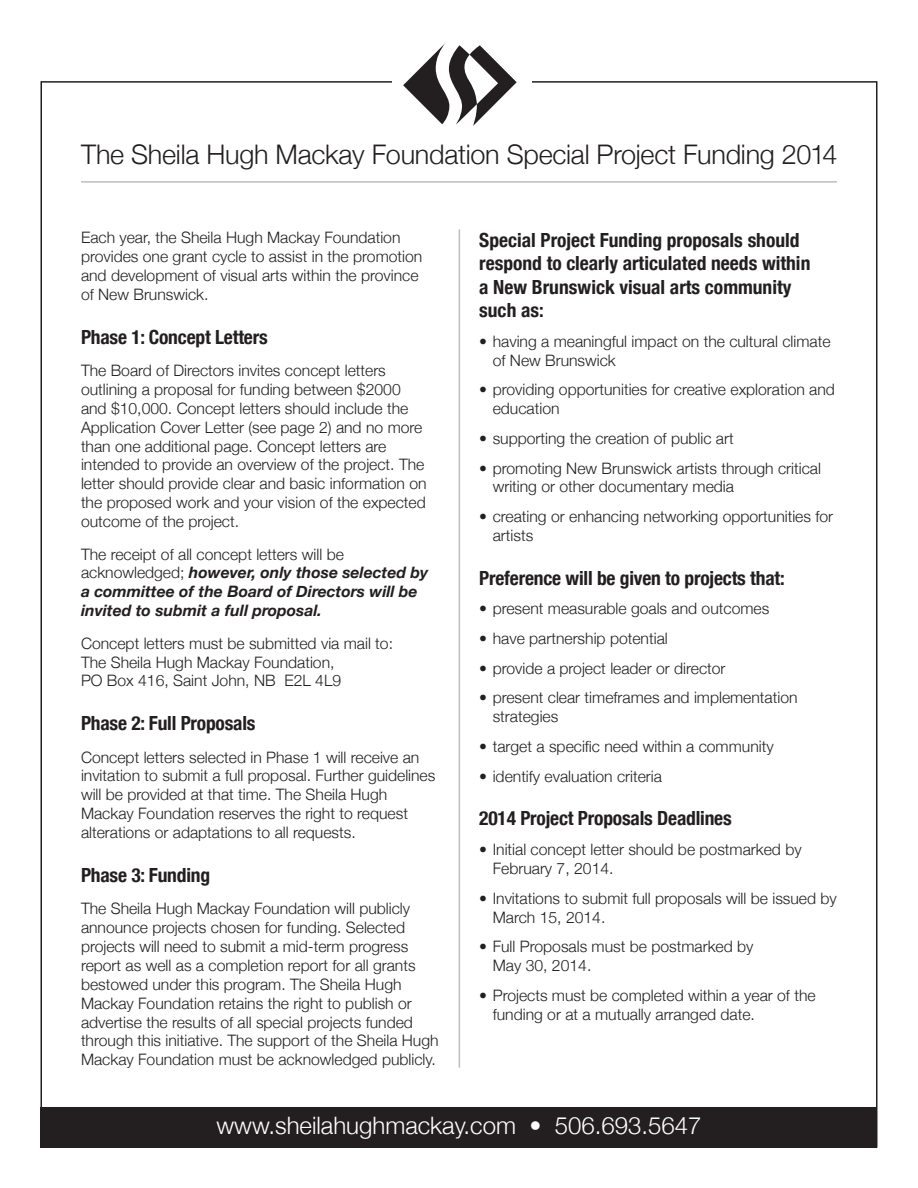
<style>
.page{position:relative;width:918px;height:1188px;background:#fff}
.page>*{position:absolute;margin:0;border:0;box-sizing:border-box;transform-origin:0 0}
.symposium_flyer_head{font:300 27px "Helvetica Neue";letter-spacing:-.01em;color:#231f20}
.symposium_flyer_head-2{font:300 24px "Helvetica Neue";color:#fff}
.Special_Projects_sub{font:700 condensed 19.5px/23.4px "Helvetica Neue";letter-spacing:-.01em;color:#231f20}
.Special_Projects_fly{font:300 15.75px/18.9px "Helvetica Neue";color:#231f20}
.SHMF_bullet{font:300 15.75px/18.9px "Helvetica Neue";color:#231f20}
.Special_Projects_fly-2{font:italic 700 15.75px/18.9px "Helvetica Neue";color:#231f20}
.s1{font-weight:300;font-style:normal}
</style>
<div class="page">
<hr style="left:81px;top:181px;width:756px;height:2px;background:#bcbdc0">
<svg style="left:403px;top:43px;width:114px;height:83px"></svg>
<div style="left:40px;top:1107px;width:838px;height:41px;background:#231f20"></div>
<hr style="left:459px;top:230px;width:1px;height:838px;background:#bcbdc0">
<p class="symposium_flyer_head" style="left:81px;top:138px;width:758px">The Sheila Hugh Mackay Foundation Special Project Funding 2014</p>
<p class="Special_Projects_fly" style="left:81px;top:228px;width:343px">Each year, the Sheila Hugh Mackay Foundation provides one grant cycle to assist in the promotion and development of visual arts within the province of New Brunswick.</p>
<p class="Special_Projects_sub" style="left:81px;top:325px;width:188px">Phase 1: Concept Letters</p>
<p class="Special_Projects_fly" style="left:81px;top:361px;width:347px">The Board of Directors invites concept letters outlining a proposal for funding between $2000 and $10,000. Concept letters should include the Application Cover Letter (see page 2) and no more than one additional page. Concept letters are intended to provide an overview of the project. The letter should provide clear and basic information on the proposed work and your vision of the expected outcome of the project.</p>
<p class="Special_Projects_fly-2" style="left:81px;top:544px;width:349px"><span class="s1">The receipt of all concept letters will be acknowledged;</span> however, only those selected by a committee of the Board of Directors will be invited to submit a full proposal.</p>
<p class="Special_Projects_fly" style="left:81px;top:633px;width:314px">Concept letters must be submitted via mail to:<br>The Sheila Hugh Mackay Foundation,<br>PO Box 416, Saint John, NB E2L 4L9</p>
<p class="Special_Projects_sub" style="left:81px;top:711px;width:176px">Phase 2: Full Proposals</p>
<p class="Special_Projects_fly" style="left:81px;top:747px;width:356px">Concept letters selected in Phase 1 will receive an invitation to submit a full proposal. Further guidelines will be provided at that time. The Sheila Hugh Mackay Foundation reserves the right to request alterations or adaptations to all requests.</p>
<p class="Special_Projects_sub" style="left:81px;top:863px;width:131px">Phase 3: Funding</p>
<p class="Special_Projects_fly" style="left:81px;top:899px;width:359px">The Sheila Hugh Mackay Foundation will publicly announce projects chosen for funding. Selected projects will need to submit a mid-term progress report as well as a completion report for all grants bestowed under this program. The Sheila Hugh Mackay Foundation retains the right to publish or advertise the results of all special projects funded through this initiative. The support of the Sheila Hugh Mackay Foundation must be acknowledged publicly.</p>
<p class="Special_Projects_sub" style="left:479px;top:228px;width:333px">Special Project Funding proposals should respond to clearly articulated needs within a New Brunswick visual arts community such as:</p>
<p class="SHMF_bullet" style="left:493px;top:331px;width:339px;text-indent:-14px">• having a meaningful impact on the cultural climate of New Brunswick</p>
<p class="SHMF_bullet" style="left:493px;top:380px;width:344px;text-indent:-14px">• providing opportunities for creative exploration and education</p>
<p class="SHMF_bullet" style="left:479px;top:428px;width:256px">• supporting the creation of public art</p>
<p class="SHMF_bullet" style="left:493px;top:458px;width:330px;text-indent:-14px">• promoting New Brunswick artists through critical writing or other documentary media</p>
<p class="SHMF_bullet" style="left:493px;top:507px;width:342px;text-indent:-14px">• creating or enhancing networking opportunities for artists</p>
<p class="Special_Projects_sub" style="left:479px;top:566px;width:307px">Preference will be given to projects that:</p>
<p class="SHMF_bullet" style="left:479px;top:599px;width:292px">• present measurable goals and outcomes</p>
<p class="SHMF_bullet" style="left:479px;top:629px;width:190px">• have partnership potential</p>
<p class="SHMF_bullet" style="left:479px;top:658px;width:248px">• provide a project leader or director</p>
<p class="SHMF_bullet" style="left:493px;top:688px;width:306px;text-indent:-14px">• present clear timeframes and implementation strategies</p>
<p class="SHMF_bullet" style="left:479px;top:737px;width:296px">• target a specific need within a community</p>
<p class="SHMF_bullet" style="left:479px;top:766px;width:184px">• identify evaluation criteria</p>
<p class="Special_Projects_sub" style="left:479px;top:807px;width:254px">2014 Project Proposals Deadlines</p>
<p class="SHMF_bullet" style="left:493px;top:840px;width:310px;text-indent:-14px">• Initial concept letter should be postmarked by<br>February 7, 2014.</p>
<p class="SHMF_bullet" style="left:493px;top:888px;width:346px;text-indent:-14px">• Invitations to submit full proposals will be issued by<br>March 15, 2014.</p>
<p class="SHMF_bullet" style="left:493px;top:937px;width:262px;text-indent:-14px">• Full Proposals must be postmarked by<br>May 30, 2014.</p>
<p class="SHMF_bullet" style="left:493px;top:986px;width:324px;text-indent:-14px">• Projects must be completed within a year of the funding or at a mutually arranged date.</p>
<p class="symposium_flyer_head-2" style="left:216px;top:1111px;width:487px">www.sheilahughmackay.com • 506.693.5647</p>
</div>
